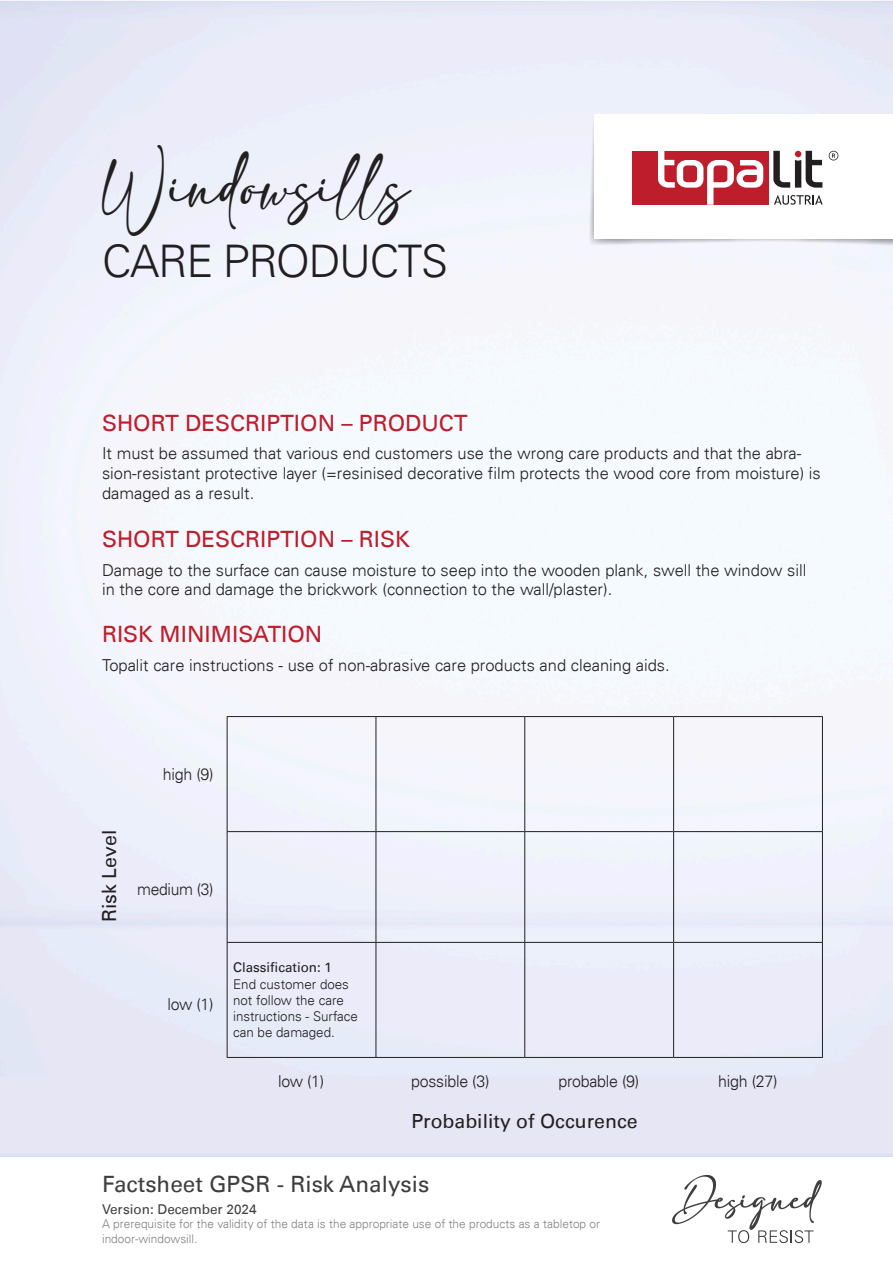
<style>
.page{position:relative;width:893px;height:1263px;background:#fff}
.page>*{position:absolute;margin:0;border:0;box-sizing:border-box;transform-origin:0 0}
.t1{font:48px "adelia";letter-spacing:-.01em;color:#231f20;scale:.9 1}
.t2{font:300 45px "Univers LT";letter-spacing:-.03em;color:#231f20}
.t3{font:22.5px "Univers LT";color:#be1d2c}
.t4{font:22.5px "Univers LT";color:#3e3e3f}
.t5{font:19.5px "Univers LT";color:#231f20}
.t6{font:300 16.5px/19.8px "Univers LT";color:#231f20}
.t7{font:300 16.5px "Univers LT";color:#231f20;scale:.95 1}
.t8{font:300 13.5px/16.2px "Univers LT";color:#231f20}
.t9{font:13.5px "Univers LT";color:#3e3e3f}
.t10{font:13.5px "Univers LT";color:#231f20}
.t11{font:300 12px/14.4px "Univers LT";color:#808285}
</style>
<div class="page">
<svg style="left:672px;top:1175px;width:150px;height:68px"></svg>
<img style="left:543px;top:102px;width:350px;height:165px">
<div style="left:594px;top:114px;width:299px;height:125px;background:#fff"></div>
<svg style="left:829px;top:151px;width:9px;height:9px"></svg>
<div style="left:632px;top:151px;width:136px;height:54px;background:#be1d2c"></div>
<svg style="left:773px;top:151px;width:49px;height:37px"></svg>
<svg style="left:658px;top:151px;width:105px;height:54px"></svg>
<svg style="left:774px;top:195px;width:49px;height:10px"></svg>
<hr style="left:227px;top:716px;width:149px;height:1px;background:#231f20">
<hr style="left:227px;top:717px;width:1px;height:114px;background:#231f20">
<hr style="left:376px;top:716px;width:149px;height:1px;background:#231f20">
<hr style="left:376px;top:717px;width:1px;height:114px;background:#231f20">
<hr style="left:525px;top:716px;width:149px;height:1px;background:#231f20">
<hr style="left:524px;top:717px;width:1px;height:114px;background:#231f20">
<hr style="left:674px;top:716px;width:149px;height:1px;background:#231f20">
<hr style="left:673px;top:717px;width:1px;height:114px;background:#231f20">
<hr style="left:822px;top:717px;width:1px;height:114px;background:#231f20">
<hr style="left:227px;top:831px;width:149px;height:1px;background:#231f20">
<hr style="left:227px;top:832px;width:1px;height:110px;background:#231f20">
<hr style="left:376px;top:831px;width:149px;height:1px;background:#231f20">
<hr style="left:376px;top:832px;width:1px;height:110px;background:#231f20">
<hr style="left:525px;top:831px;width:149px;height:1px;background:#231f20">
<hr style="left:524px;top:832px;width:1px;height:110px;background:#231f20">
<hr style="left:674px;top:831px;width:149px;height:1px;background:#231f20">
<hr style="left:673px;top:832px;width:1px;height:110px;background:#231f20">
<hr style="left:822px;top:832px;width:1px;height:110px;background:#231f20">
<hr style="left:227px;top:942px;width:149px;height:1px;background:#231f20">
<hr style="left:227px;top:943px;width:1px;height:114px;background:#231f20">
<hr style="left:376px;top:942px;width:149px;height:1px;background:#231f20">
<hr style="left:376px;top:943px;width:1px;height:114px;background:#231f20">
<hr style="left:525px;top:942px;width:149px;height:1px;background:#231f20">
<hr style="left:524px;top:943px;width:1px;height:114px;background:#231f20">
<hr style="left:674px;top:942px;width:149px;height:1px;background:#231f20">
<hr style="left:673px;top:943px;width:1px;height:114px;background:#231f20">
<hr style="left:822px;top:943px;width:1px;height:114px;background:#231f20">
<hr style="left:227px;top:1057px;width:149px;height:1px;background:#231f20">
<hr style="left:376px;top:1057px;width:149px;height:1px;background:#231f20">
<hr style="left:525px;top:1057px;width:149px;height:1px;background:#231f20">
<hr style="left:674px;top:1057px;width:149px;height:1px;background:#231f20">
<h1 class="t1" style="left:102px;top:161px;width:343px">Windowsills</h1>
<h2 class="t2" style="left:102px;top:234px;width:347px">CARE PRODUCTS</h2>
<h3 class="t3" style="left:102px;top:409px;width:367px">SHORT DESCRIPTION – PRODUCT</h3>
<p class="t6" style="left:102px;top:443px;width:720px">It must be assumed that various end customers use the wrong care products and that the abra&shy;sion-resistant protective layer (=resinised decorative film protects the wood core from moisture) is damaged as a result.</p>
<h3 class="t3" style="left:102px;top:526px;width:310px">SHORT DESCRIPTION – RISK</h3>
<p class="t6" style="left:102px;top:560px;width:706px">Damage to the surface can cause moisture to seep into the wooden plank, swell the window sill in the core and damage the brickwork (connection to the wall/plaster).</p>
<h3 class="t3" style="left:102px;top:621px;width:222px">RISK MINIMISATION</h3>
<p class="t6" style="left:102px;top:655px;width:569px">Topalit care instructions - use of non-abrasive care products and cleaning aids.</p>
<p class="t5" style="left:98px;top:922px;width:93px;rotate:-90deg">Risk Level</p>
<p class="t6" style="left:163px;top:764px;width:52px">high (9)</p>
<p class="t7" style="left:137px;top:879px;width:82px">medium (3)</p>
<p class="t6" style="left:167px;top:994px;width:48px">low (1)</p>
<p class="t10" style="left:233px;top:959px;width:100px">Classification: 1</p>
<p class="t8" style="left:233px;top:976px;width:126px">End customer does not follow the care instructions - Surface can be damaged.</p>
<p class="t6" style="left:278px;top:1071px;width:48px">low (1)</p>
<p class="t6" style="left:411px;top:1071px;width:80px">possible (3)</p>
<p class="t6" style="left:558px;top:1071px;width:82px">probable (9)</p>
<p class="t6" style="left:718px;top:1071px;width:61px">high (27)</p>
<p class="t5" style="left:412px;top:1110px;width:228px">Probability of Occurence</p>
<h3 class="t4" style="left:102px;top:1170px;width:329px">Factsheet GPSR - Risk Analysis</h3>
<p class="t9" style="left:102px;top:1201px;width:156px">Version: December 2024</p>
<p class="t11" style="left:102px;top:1217px;width:500px">A prerequisite for the validity of the data is the appropriate use of the products as a tabletop or indoor-windowsill.</p>
</div>
